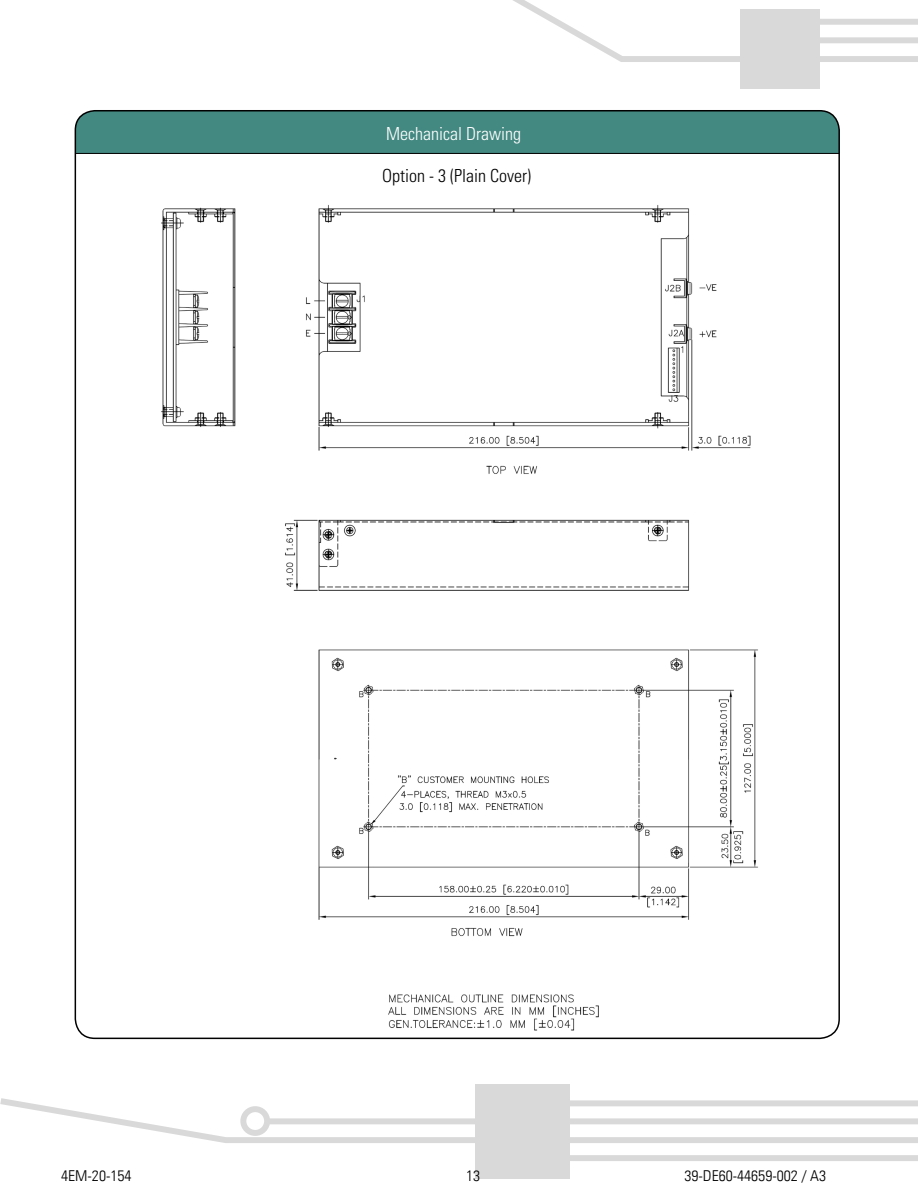
<style>
.page{position:relative;width:918px;height:1188px;background:#fff}
.page>*{position:absolute;margin:0;border:0;box-sizing:border-box;transform-origin:0 0}
.t1{font:300 condensed 18px "Univers LT Std";color:#000}
.t2{font:300 condensed 18px "Univers LT Std";color:#fff}
.t3{font:300 condensed 15px "Univers LT";color:#000;scale:1.06 1}
</style>
<div class="page">
<div style="left:740px;top:9px;width:80px;height:79px;background:#d9d9d9"></div>
<svg style="left:513px;top:0;width:405px;height:62px"></svg>
<div style="left:475px;top:1084px;width:95px;height:94px;background:#d9d9d9"></div>
<svg style="left:0;top:1098px;width:918px;height:45px"></svg>
<div style="left:564px;top:1155px;width:354px;height:6px;background:#d9d9d9"></div>
<div style="left:75px;top:111px;width:764px;height:43px;background:#438881"></div>
<img style="left:161px;top:205px;width:597px;height:826px">
<p class="t2" style="left:386px;top:122px;width:136px">Mechanical Drawing</p>
<p class="t1" style="left:382px;top:165px;width:150px">Option - 3 (Plain Cover)</p>
<p class="t3" style="left:61px;top:1167px;width:68px">4EM-20-154</p>
<p class="t3" style="left:466px;top:1167px;width:15px">13</p>
<p class="t3" style="left:684px;top:1167px;width:135px">39-DE60-44659-002 / A3</p>
</div>
